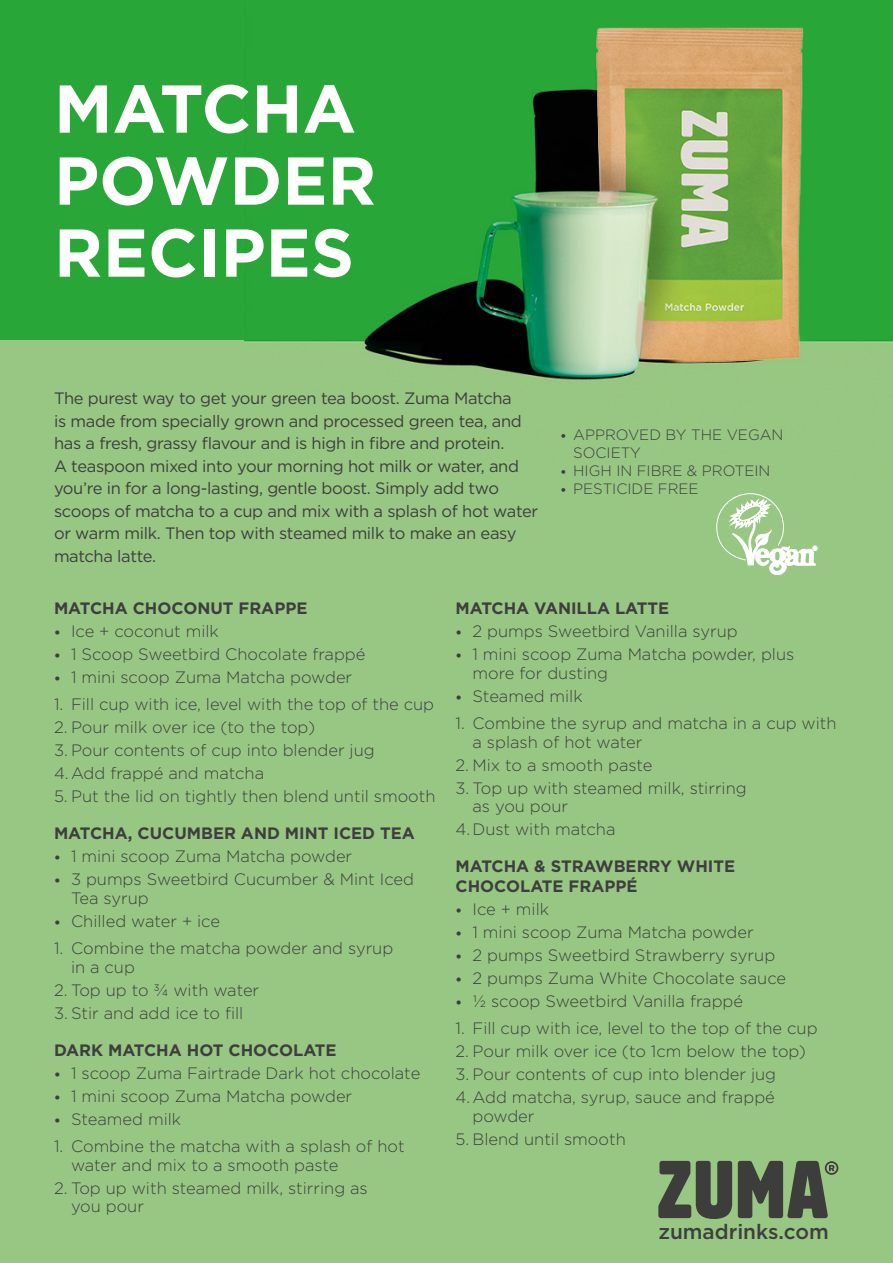
<style>
.page{position:relative;width:893px;height:1263px;background:#fff}
.page>*{position:absolute;margin:0;border:0;box-sizing:border-box;transform-origin:0 0}
.t1{font:700 67.5px "Gotham";color:#fff}
.t2{font:500 20.85px "Gotham";color:#3e3e3f}
.t3{font:300 16.5px/18.8px "Gotham";color:#3e3e3f}
.t4{font:16.5px/22.5px "Gotham";letter-spacing:-.02em;color:#3e3e3f}
.t5{font:700 16.5px/19.8px "Gotham";color:#3e3e3f}
.t6{font:300 15px/18px "Gotham";color:#3e3e3f}
.s1{font-family:"All Round Gothic X Lig";font-weight:400}
</style>
<div class="page">
<div style="left:0;top:329px;width:893px;height:934px;background:#98c783"></div>
<div style="left:0;top:0;width:303px;height:339px;background:#28a638"></div>
<img style="left:244px;top:0;width:649px;height:380px">
<svg style="left:658px;top:1161px;width:180px;height:58px"></svg>
<svg style="left:716px;top:493px;width:101px;height:82px"></svg>
<p class="t1" style="left:54px;top:64px;width:303px">MATCHA</p>
<p class="t1" style="left:54px;top:136px;width:324px">POWDER</p>
<p class="t1" style="left:54px;top:208px;width:302px">RECIPES</p>
<p class="t4" style="left:54px;top:387px;width:486px">The purest way to get your green tea boost. Zuma Matcha<br>is made from specially grown and processed green tea, and has a fresh, grassy flavour and is high in fibre and protein.<br>A teaspoon mixed into your morning hot milk or water, and you’re in for a long-lasting, gentle boost. Simply add two scoops of matcha to a cup and mix with a splash of hot water or warm milk. Then top with steamed milk to make an easy matcha latte.</p>
<p class="t5" style="left:54px;top:598px;width:255px">MATCHA CHOCONUT FRAPPE</p>
<p class="t3" style="left:54px;top:621px;width:166px"><span class="s1">•</span> Ice + coconut milk</p>
<p class="t3" style="left:54px;top:644px;width:313px"><span class="s1">•</span> 1 Scoop Sweetbird Chocolate frappé</p>
<p class="t3" style="left:54px;top:667px;width:300px"><span class="s1">•</span> 1 mini scoop Zuma Matcha powder</p>
<p class="t3" style="left:54px;top:694px;width:382px">1. Fill cup with ice, level with the top of the cup</p>
<p class="t3" style="left:54px;top:717px;width:263px">2. Pour milk over ice (to the top)</p>
<p class="t3" style="left:54px;top:740px;width:322px">3. Pour contents of cup into blender jug</p>
<p class="t3" style="left:54px;top:763px;width:212px">4.Add frappé and matcha</p>
<p class="t3" style="left:54px;top:786px;width:383px">5. Put the lid on tightly then blend until smooth</p>
<p class="t5" style="left:54px;top:823px;width:362px">MATCHA, CUCUMBER AND MINT ICED TEA</p>
<p class="t3" style="left:54px;top:846px;width:300px"><span class="s1">•</span> 1 mini scoop Zuma Matcha powder</p>
<p class="t3" style="left:71px;top:869px;width:345px;text-indent:-17px"><span class="s1">•</span> 3 pumps Sweetbird Cucumber &amp; Mint Iced<br>Tea syrup</p>
<p class="t3" style="left:54px;top:911px;width:168px"><span class="s1">•</span> Chilled water + ice</p>
<p class="t3" style="left:71px;top:938px;width:324px;text-indent:-17px">1. Combine the matcha powder and syrup in a cup</p>
<p class="t3" style="left:54px;top:980px;width:207px">2. Top up to ¾ with water</p>
<p class="t3" style="left:54px;top:1003px;width:191px">3. Stir and add ice to fill</p>
<p class="t5" style="left:54px;top:1040px;width:284px">DARK MATCHA HOT CHOCOLATE</p>
<p class="t3" style="left:54px;top:1063px;width:368px"><span class="s1">•</span> 1 scoop Zuma Fairtrade Dark hot chocolate</p>
<p class="t3" style="left:54px;top:1086px;width:300px"><span class="s1">•</span> 1 mini scoop Zuma Matcha powder</p>
<p class="t3" style="left:54px;top:1109px;width:129px"><span class="s1">•</span> Steamed milk</p>
<p class="t3" style="left:71px;top:1136px;width:335px;text-indent:-17px">1. Combine the matcha with a splash of hot water and mix to a smooth paste</p>
<p class="t3" style="left:71px;top:1178px;width:298px;text-indent:-17px">2. Top up with steamed milk, stirring as you pour</p>
<p class="t6" style="left:573px;top:426px;width:212px;text-indent:-13px"><span class="s1">•</span> APPROVED BY THE VEGAN<br>SOCIETY</p>
<p class="t6" style="left:560px;top:462px;width:211px"><span class="s1">•</span> HIGH IN FIBRE &amp; PROTEIN</p>
<p class="t6" style="left:560px;top:480px;width:140px"><span class="s1">•</span> PESTICIDE FREE</p>
<p class="t5" style="left:455px;top:598px;width:215px">MATCHA VANILLA LATTE</p>
<p class="t3" style="left:455px;top:621px;width:284px"><span class="s1">•</span> 2 pumps Sweetbird Vanilla syrup</p>
<p class="t3" style="left:472px;top:644px;width:323px;text-indent:-17px"><span class="s1">•</span> 1 mini scoop Zuma Matcha powder, plus more for dusting</p>
<p class="t3" style="left:455px;top:686px;width:129px"><span class="s1">•</span> Steamed milk</p>
<p class="t3" style="left:472px;top:713px;width:366px;text-indent:-17px">1. Combine the syrup and matcha in a cup with a splash of hot water</p>
<p class="t3" style="left:455px;top:755px;width:199px">2. Mix to a smooth paste</p>
<p class="t3" style="left:472px;top:778px;width:276px;text-indent:-17px">3. Top up with steamed milk, stirring as you pour</p>
<p class="t3" style="left:455px;top:820px;width:161px">4.Dust with matcha</p>
<p class="t5" style="left:455px;top:856px;width:281px">MATCHA &amp; STRAWBERRY WHITE<br>CHOCOLATE FRAPPÉ</p>
<p class="t3" style="left:455px;top:899px;width:95px"><span class="s1">•</span> Ice + milk</p>
<p class="t3" style="left:455px;top:922px;width:300px"><span class="s1">•</span> 1 mini scoop Zuma Matcha powder</p>
<p class="t3" style="left:455px;top:945px;width:321px"><span class="s1">•</span> 2 pumps Sweetbird Strawberry syrup</p>
<p class="t3" style="left:455px;top:968px;width:332px"><span class="s1">•</span> 2 pumps Zuma White Chocolate sauce</p>
<p class="t3" style="left:455px;top:991px;width:289px"><span class="s1">•</span> 1/2 scoop Sweetbird Vanilla frappé</p>
<p class="t3" style="left:455px;top:1019px;width:364px">1. Fill cup with ice, level to the top of the cup</p>
<p class="t3" style="left:455px;top:1042px;width:352px">2. Pour milk over ice (to 1cm below the top)</p>
<p class="t3" style="left:455px;top:1065px;width:322px">3. Pour contents of cup into blender jug</p>
<p class="t3" style="left:472px;top:1088px;width:304px;text-indent:-17px">4.Add matcha, syrup, sauce and frappé powder</p>
<p class="t3" style="left:455px;top:1129px;width:172px">5. Blend until smooth</p>
<p class="t2" style="left:658px;top:1217px;width:172px">zumadrinks.com</p>
</div>
